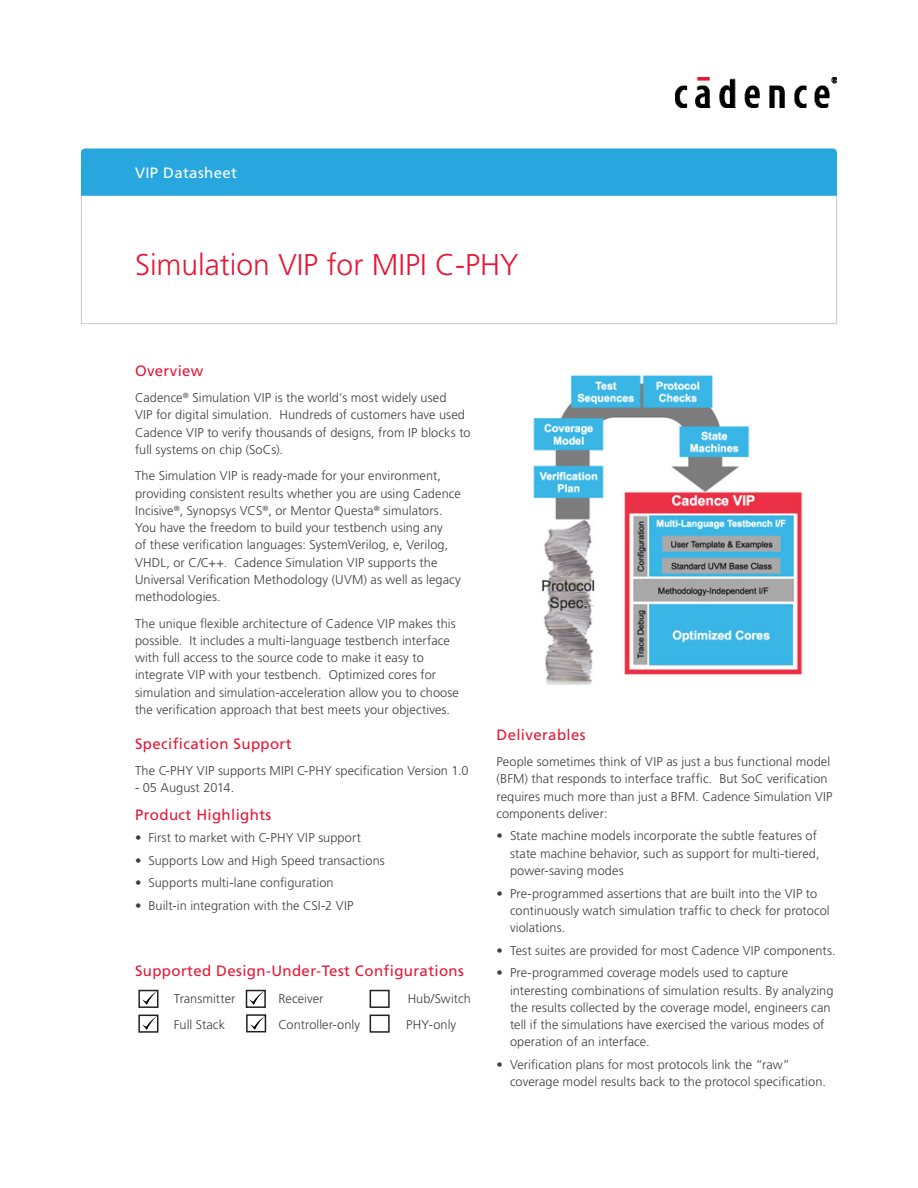
<style>
.page{position:relative;width:918px;height:1188px;background:#fff}
.page>*{position:absolute;margin:0;border:0;box-sizing:border-box;transform-origin:0 0}
.t1{font:300 30px "Frutiger LT Std";color:#e51836}
.Body_Header_A{font:15px "Frutiger LT Std";letter-spacing:.025em;color:#e51836}
.Body{font:15px "Frutiger LT Std";letter-spacing:.025em;color:#e51836}
.t2{font:15px "Frutiger LT Std";letter-spacing:.025em;color:#fff}
.Body-2{font:300 12.75px/17.2px "Frutiger LT Std";letter-spacing:.005em;color:#3e3e3f}
</style>
<div class="page">
<div style="left:81px;top:148px;width:756px;height:48px;background:#28a7df"></div>
<img style="left:675px;top:78px;width:162px;height:30px">
<img style="left:533px;top:375px;width:270px;height:309px">
<div style="left:370px;top:990px;width:20px;height:18px;border:2px solid #231f20"></div>
<div style="left:370px;top:1015px;width:20px;height:18px;border:2px solid #231f20"></div>
<img style="left:142px;top:993px;width:13px;height:12px">
<div style="left:138px;top:990px;width:20px;height:18px;border:2px solid #231f20"></div>
<img style="left:142px;top:1018px;width:13px;height:12px">
<div style="left:138px;top:1015px;width:20px;height:18px;border:2px solid #231f20"></div>
<img style="left:250px;top:993px;width:12px;height:12px">
<div style="left:246px;top:990px;width:20px;height:18px;border:2px solid #231f20"></div>
<img style="left:250px;top:1017px;width:13px;height:12px">
<div style="left:246px;top:1014px;width:20px;height:18px;border:2px solid #231f20"></div>
<p class="t2" style="left:135px;top:164px;width:104px">VIP Datasheet</p>
<h1 class="t1" style="left:135px;top:247px;width:385px">Simulation VIP for MIPI C-PHY</h1>
<p class="Body_Header_A" style="left:135px;top:362px;width:70px">Overview</p>
<p class="Body-2" style="left:135px;top:389px;width:337px">Cadence<sup>®</sup> Simulation VIP is the world’s most widely used<br>VIP for digital simulation. Hundreds of customers have used Cadence VIP to verify thousands of designs, from IP blocks to full systems on chip (SoCs).</p>
<p class="Body-2" style="left:135px;top:468px;width:327px">The Simulation VIP is ready-made for your environment, providing consistent results whether you are using Cadence Incisive<sup>®</sup>, Synopsys VCS<sup>®</sup>, or Mentor Questa<sup>®</sup> simulators.<br>You have the freedom to build your testbench using any<br>of these verification languages: SystemVerilog, e, Verilog, VHDL, or C/C++. Cadence Simulation VIP supports the Universal Verification Methodology (UVM) as well as legacy methodologies.</p>
<p class="Body-2" style="left:135px;top:615px;width:326px">The unique flexible architecture of Cadence VIP makes this possible. It includes a multi-language testbench interface with full access to the source code to make it easy to integrate VIP with your testbench. Optimized cores for simulation and simulation-acceleration allow you to choose the verification approach that best meets your objectives.</p>
<p class="Body_Header_A" style="left:135px;top:735px;width:158px">Specification Support</p>
<p class="Body-2" style="left:135px;top:762px;width:335px">The C-PHY VIP supports MIPI C-PHY specification Version 1.0</p>
<p class="Body-2" style="left:135px;top:779px;width:101px">- 05 August 2014.</p>
<p class="Body" style="left:135px;top:805px;width:138px">Product Highlights</p>
<p class="Body-2" style="left:135px;top:829px;width:227px">• First to market with C-PHY VIP support</p>
<p class="Body-2" style="left:135px;top:852px;width:251px">• Supports Low and High Speed transactions</p>
<p class="Body-2" style="left:135px;top:875px;width:200px">• Supports multi-lane configuration</p>
<p class="Body-2" style="left:135px;top:897px;width:220px">• Built-in integration with the CSI-2 VIP</p>
<p class="Body_Header_A" style="left:135px;top:962px;width:331px">Supported Design-Under-Test Configurations</p>
<p class="Body-2" style="left:174px;top:990px;width:63px">Transmitter</p>
<p class="Body-2" style="left:278px;top:990px;width:47px">Receiver</p>
<p class="Body-2" style="left:408px;top:990px;width:65px">Hub/Switch</p>
<p class="Body-2" style="left:174px;top:1016px;width:53px">Full Stack</p>
<p class="Body-2" style="left:278px;top:1016px;width:83px">Controller-only</p>
<p class="Body-2" style="left:406px;top:1016px;width:52px">PHY-only</p>
<p class="Body_Header_A" style="left:496px;top:726px;width:91px">Deliverables</p>
<p class="Body-2" style="left:496px;top:753px;width:338px">People sometimes think of VIP as just a bus functional model (BFM) that responds to interface traffic. But SoC verification requires much more than just a BFM. Cadence Simulation VIP components deliver:</p>
<p class="Body-2" style="left:510px;top:828px;width:311px;text-indent:-14px">• State machine models incorporate the subtle features of state machine behavior, such as support for multi-tiered, power-saving modes</p>
<p class="Body-2" style="left:510px;top:885px;width:321px;text-indent:-14px">• Pre-programmed assertions that are built into the VIP to continuously watch simulation traffic to check for protocol violations.</p>
<p class="Body-2" style="left:496px;top:942px;width:341px">• Test suites are provided for most Cadence VIP components.</p>
<p class="Body-2" style="left:510px;top:965px;width:325px;text-indent:-14px">• Pre-programmed coverage models used to capture interesting combinations of simulation results. By analyzing the results collected by the coverage model, engineers can tell if the simulations have exercised the various modes of operation of an interface.</p>
<p class="Body-2" style="left:510px;top:1056px;width:317px;text-indent:-14px">• Verification plans for most protocols link the “raw” coverage model results back to the protocol specification.</p>
</div>
